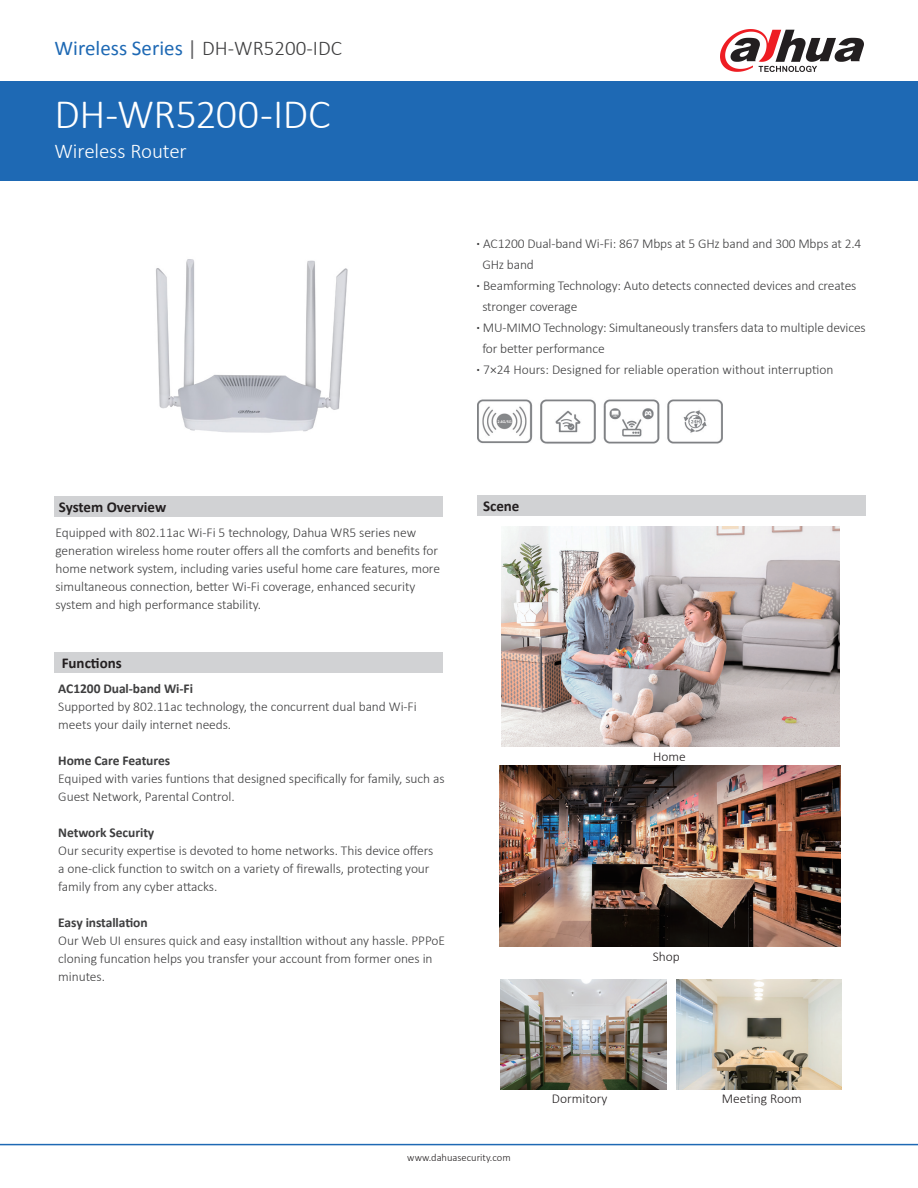
<style>
.page{position:relative;width:918px;height:1188px;background:#fff}
.page>*{position:absolute;margin:0;border:0;box-sizing:border-box;transform-origin:0 0}
.t1{font:300 42px "Calibri";letter-spacing:-.015em;color:#fff}
.t2{font:21px "Calibri";color:#1e69b4}
.t3{font:300 21px "Calibri";letter-spacing:-.01em;color:#fff}
.t4{font:700 15px "Calibri";color:#231f20}
.t5{font:300 13.5px/18px "Calibri";letter-spacing:-.005em;color:#3e3e3f}
.t6{font:700 13.5px "Calibri";letter-spacing:-.005em;color:#3e3e3f}
.表格标题{font:300 13.5px "Calibri";color:#231f20}
.t7{font:300 10.5px "Calibri";color:#231f20}
.s1{color:#636366}
.s2{font-weight:300;color:#3e3e3f}
.s3{font-weight:700}
</style>
<div class="page">
<div style="left:0;top:81px;width:918px;height:100px;background:#1e69b4"></div>
<hr style="left:0;top:1144px;width:918px;height:1px;background:#1e69b4">
<svg style="left:720px;top:29px;width:144px;height:43px"></svg>
<img style="left:156px;top:259px;width:192px;height:174px">
<div style="left:54px;top:496px;width:389px;height:21px;background:#d1d2d4"></div>
<div style="left:54px;top:652px;width:389px;height:21px;background:#d1d2d4"></div>
<img style="left:478px;top:399px;width:245px;height:45px">
<div style="left:477px;top:496px;width:389px;height:20px;background:#d1d2d4"></div>
<img style="left:501px;top:979px;width:165px;height:110px">
<img style="left:501px;top:527px;width:339px;height:219px">
<img style="left:676px;top:979px;width:166px;height:110px">
<img style="left:500px;top:766px;width:340px;height:181px">
<p class="t2" style="left:55px;top:35px;width:289px">Wireless Series <span class="s1">|</span> <span class="s2">DH-WR5200-IDC</span></p>
<p class="t1" style="left:55px;top:88px;width:277px">DH-WR5200-IDC</p>
<p class="t3" style="left:55px;top:138px;width:134px">Wireless Router</p>
<p class="t5" style="left:477px;top:235px;width:386px"><span class="s3">·</span> AC1200 Dual-band Wi-Fi: 867 Mbps at 5 GHz band and 300 Mbps at 2.4</p>
<p class="t5" style="left:482px;top:256px;width:53px">GHz band</p>
<p class="t5" style="left:477px;top:277px;width:382px"><span class="s3">·</span> Beamforming Technology: Auto detects connected devices and creates</p>
<p class="t5" style="left:482px;top:298px;width:97px">stronger coverage</p>
<p class="t5" style="left:477px;top:319px;width:391px"><span class="s3">·</span> MU-MIMO Technology: Simultaneously transfers data to multiple devices</p>
<p class="t5" style="left:482px;top:340px;width:124px">for better performance</p>
<p class="t5" style="left:477px;top:361px;width:358px"><span class="s3">·</span> 7×24 Hours: Designed for reliable operation without interruption</p>
<p class="t4" style="left:59px;top:497px;width:109px">System Overview</p>
<p class="t5" style="left:56px;top:523px;width:386px">Equipped with 802.11ac Wi-Fi 5 technology, Dahua WR5 series new generation wireless home router offers all the comforts and benefits for home network system, including varies useful home care features, more simultaneous connection, better Wi-Fi coverage, enhanced security system and high performance stability.</p>
<p class="t4" style="left:62px;top:653px;width:62px">Functions</p>
<p class="t6" style="left:58px;top:680px;width:136px">AC1200 Dual-band Wi-Fi</p>
<p class="t5" style="left:58px;top:698px;width:360px">Supported by 802.11ac technology, the concurrent dual band Wi-Fi meets your daily internet needs.</p>
<p class="t6" style="left:58px;top:752px;width:113px">Home Care Features</p>
<p class="t5" style="left:58px;top:770px;width:388px">Equiped with varies funtions that designed specifically for family, such as<br>Guest Network, Parental Control.</p>
<p class="t6" style="left:58px;top:824px;width:98px">Network Security</p>
<p class="t5" style="left:58px;top:842px;width:377px">Our security expertise is devoted to home networks. This device offers a one-click function to switch on a variety of firewalls, protecting your family from any cyber attacks.</p>
<p class="t6" style="left:58px;top:914px;width:91px">Easy installation</p>
<p class="t5" style="left:58px;top:932px;width:388px">Our Web UI ensures quick and easy installtion without any hassle. PPPoE cloning funcation helps you transfer your account from former ones in minutes.</p>
<p class="t4" style="left:483px;top:497px;width:38px">Scene</p>
<p class="表格标题" style="left:653px;top:748px;width:34px">Home</p>
<p class="表格标题" style="left:653px;top:948px;width:29px">Shop</p>
<p class="表格标题" style="left:552px;top:1090px;width:57px">Dormitory</p>
<p class="表格标题" style="left:722px;top:1090px;width:82px">Meeting Room</p>
<p class="t7" style="left:407px;top:1151px;width:105px">www.dahuasecurity.com</p>
</div>
